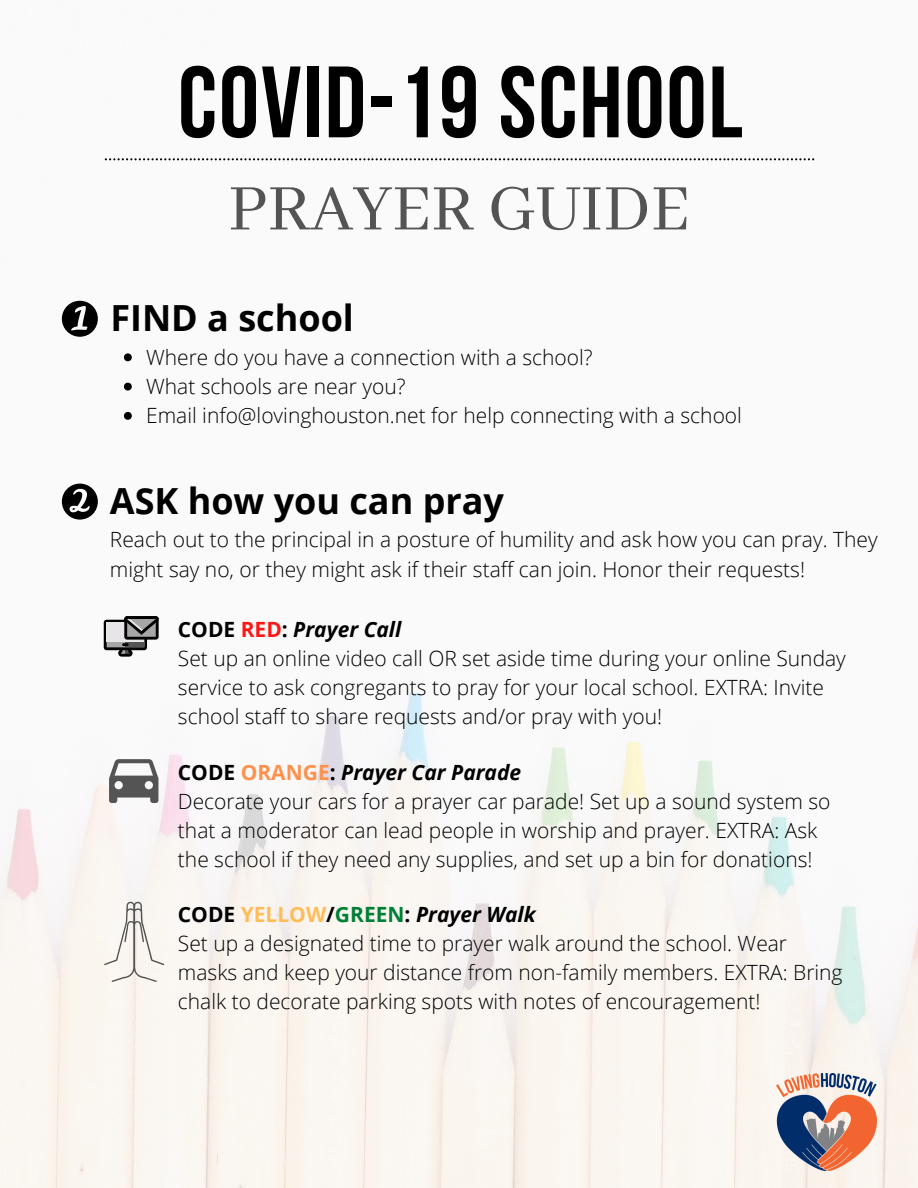
<style>
.page{position:relative;width:918px;height:1188px;background:#fff}
.page>*{position:absolute;margin:0;border:0;box-sizing:border-box;transform-origin:0 0}
.t1{font:101.1px "Bebas Neue Cyrillic";letter-spacing:.02em;color:#000}
.t2{font:71.7px "Abhaya Libre";color:#545454}
.t3{font:700 36px "Open Sans";color:#000}
.t4{font:300 21px/29.2px "Open Sans";color:#000}
.s1{font-weight:700}
.s2{font-weight:700;color:#ff1616}
.s3{font-weight:700;font-style:italic}
.s4{font-weight:700;color:#ff914d}
.s5{font-weight:700;color:#ffbd59}
.s6{font-weight:700;color:#008037}
</style>
<div class="page">
<img style="left:0;top:158px;width:918px;height:1030px">
<svg style="left:62px;top:301px;width:36px;height:36px"></svg>
<svg style="left:124px;top:353px;width:8px;height:8px"></svg>
<svg style="left:124px;top:383px;width:8px;height:8px"></svg>
<svg style="left:124px;top:412px;width:8px;height:8px"></svg>
<svg style="left:62px;top:484px;width:36px;height:36px"></svg>
<svg style="left:104px;top:616px;width:55px;height:41px"></svg>
<svg style="left:104px;top:901px;width:61px;height:81px"></svg>
<svg style="left:109px;top:759px;width:49px;height:44px"></svg>
<svg style="left:105px;top:158px;width:709px;height:2px"></svg>
<img style="left:776px;top:1074px;width:100px;height:96px">
<h1 class="t1" style="left:178px;top:61px;width:566px">COVID-19 SCHOOL</h1>
<h2 class="t2" style="left:228px;top:169px;width:463px">PRAYER GUIDE</h2>
<h3 class="t3" style="left:110px;top:292px;width:245px">FIND a school</h3>
<p class="t4" style="left:146px;top:342px;width:597px">Where do you have a connection with a school?<br>What schools are near you?<br>Email info@lovinghouston.net for help connecting with a school</p>
<h3 class="t3" style="left:110px;top:475px;width:396px">ASK how you can pray</h3>
<p class="t4" style="left:110px;top:525px;width:769px">Reach out to the principal in a posture of humility and ask how you can pray. They might say no, or they might ask if their staff can join. Honor their requests!</p>
<p class="t4" style="left:178px;top:614px;width:669px"><span class="s1">CODE</span> <span class="s2">RED</span><span class="s1">:</span> <span class="s3">Prayer Call<br></span>Set up an online video call OR set aside time during your online Sunday service to ask congregants to pray for your local school. EXTRA: Invite school staff to share requests and/or pray with you!</p>
<p class="t4" style="left:178px;top:757px;width:654px"><span class="s1">CODE</span> <span class="s4">ORANGE</span><span class="s1">:</span> <span class="s3">Prayer Car Parade<br></span>Decorate your cars for a prayer car parade! Set up a sound system so that a moderator can lead people in worship and prayer. EXTRA: Ask the school if they need any supplies, and set up a bin for donations!</p>
<p class="t4" style="left:178px;top:899px;width:666px"><span class="s1">CODE</span> <span class="s5">YELLOW</span><span class="s1">/</span><span class="s6">GREEN</span><span class="s1">:</span> <span class="s3">Prayer Walk<br></span>Set up a designated time to prayer walk around the school. Wear masks and keep your distance from non-family members. EXTRA: Bring chalk to decorate parking spots with notes of encouragement!</p>
</div>
